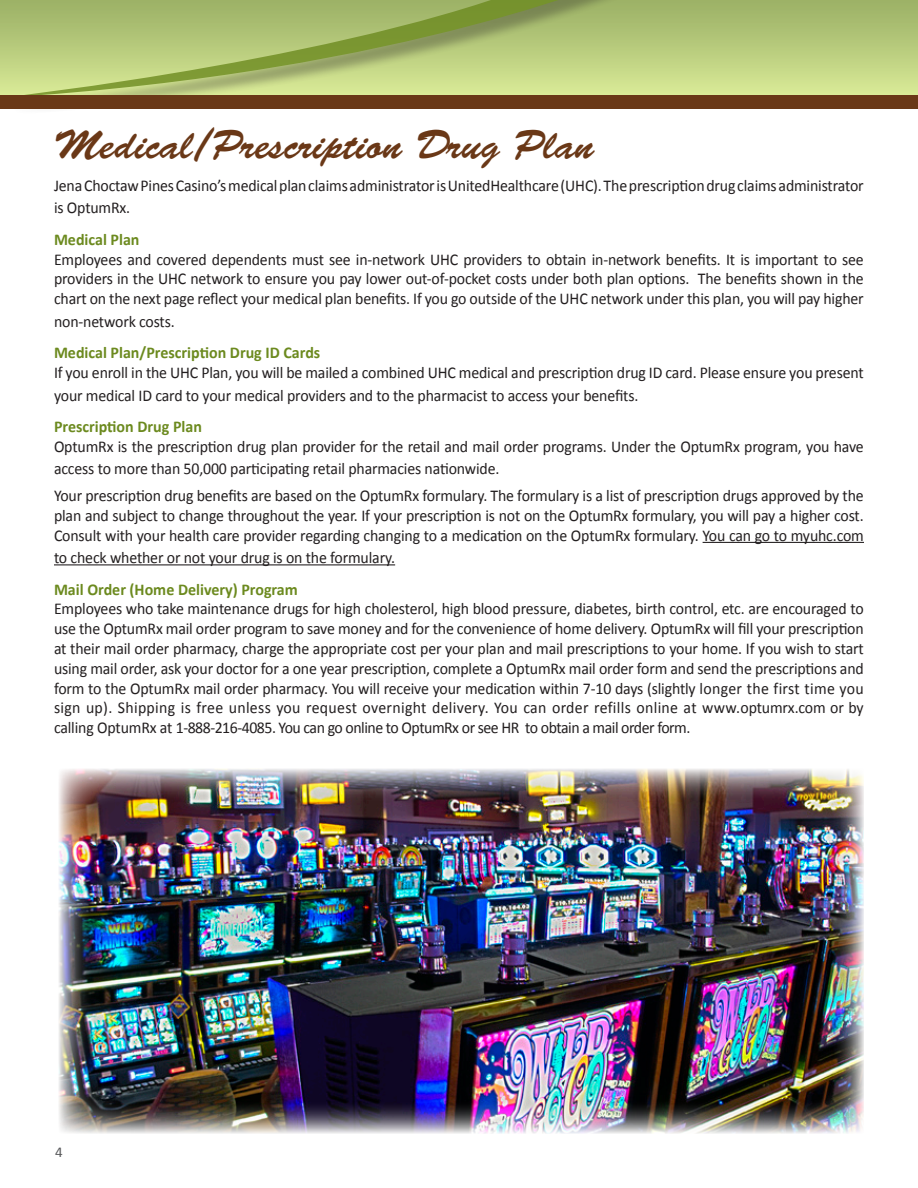
<style>
.page{position:relative;width:918px;height:1188px;background:#fff}
.page>*{position:absolute;margin:0;border:0;box-sizing:border-box;transform-origin:0 0}
.page_title{font:40.5px "Brush Script Std";color:#6a3817}
.body_text{font:16.5px/19.8px "Calibri";letter-spacing:-.01em;color:#231f20;scale:.96 1}
.sub_head_green{font:700 16.5px "Calibri";color:#6c8a1f}
.t1{font:15px "Calibri";color:#57585a}
</style>
<div class="page">
<div style="left:0;top:0;width:918px;height:96px;background:linear-gradient(to bottom,#99af64,#d8e996)"></div>
<div style="left:6px;top:0;width:644px;height:116px;background:#231f20;opacity:.39"></div>
<svg style="left:1px;top:0;width:633px;height:95px;background:#aec273"></svg>
<div style="left:0;top:95px;width:918px;height:13px;background:#6a3817"></div>
<hr style="left:703px;top:542px;width:161px;height:1px;background:#231f20">
<hr style="left:54px;top:564px;width:341px;height:1px;background:#231f20">
<img style="left:59px;top:769px;width:805px;height:365px">
<p class="page_title" style="left:54px;top:122px;width:542px">Medical/Prescription Drug Plan</p>
<p class="body_text" style="left:54px;top:174px;width:845px;line-height:22.5px">Jena Choctaw Pines Casino’s medical plan claims administrator is UnitedHealthcare (UHC). The prescription drug claims administrator is OptumRx.</p>
<p class="sub_head_green" style="left:54px;top:229px;width:87px">Medical Plan</p>
<p class="body_text" style="left:54px;top:249px;width:845px;text-align:justify">Employees and covered dependents must see in-network UHC providers to obtain in-network benefits. It is important to see providers in the UHC network to ensure you pay lower out-of-pocket costs under both plan options. The benefits shown in the chart on the next page reflect your medical plan benefits. If you go outside of the UHC network under this plan, you will pay higher</p>
<p class="body_text" style="left:54px;top:311px;width:127px">non-network costs.</p>
<p class="sub_head_green" style="left:54px;top:342px;width:268px">Medical Plan/Prescription Drug ID Cards</p>
<p class="body_text" style="left:54px;top:361px;width:845px;line-height:22.5px">If you enroll in the UHC Plan, you will be mailed a combined UHC medical and prescription drug ID card. Please ensure you present your medical ID card to your medical providers and to the pharmacist to access your benefits.</p>
<p class="sub_head_green" style="left:54px;top:416px;width:149px">Prescription Drug Plan</p>
<p class="body_text" style="left:54px;top:435px;width:845px;line-height:22.5px">OptumRx is the prescription drug plan provider for the retail and mail order programs. Under the OptumRx program, you have access to more than 50,000 participating retail pharmacies nationwide.</p>
<p class="body_text" style="left:54px;top:486px;width:845px;text-align:justify">Your prescription drug benefits are based on the OptumRx formulary. The formulary is a list of prescription drugs approved by the plan and subject to change throughout the year. If your prescription is not on the OptumRx formulary, you will pay a higher cost.<br>Consult with your health care provider regarding changing to a medication on the OptumRx formulary. You can go to myuhc.com</p>
<p class="body_text" style="left:54px;top:548px;width:357px">to check whether or not your drug is on the formulary.</p>
<p class="sub_head_green" style="left:54px;top:579px;width:245px">Mail Order (Home Delivery) Program</p>
<p class="body_text" style="left:54px;top:599px;width:845px;text-align:justify">Employees who take maintenance drugs for high cholesterol, high blood pressure, diabetes, birth control, etc. are encouraged to use the OptumRx mail order program to save money and for the convenience of home delivery. OptumRx will fill your prescription at their mail order pharmacy, charge the appropriate cost per your plan and mail prescriptions to your home. If you wish to start using mail order, ask your doctor for a one year prescription, complete a OptumRx mail order form and send the prescriptions and form to the OptumRx mail order pharmacy. You will receive your medication within 7-10 days (slightly longer the first time you sign up). Shipping is free unless you request overnight delivery. You can order refills online at www.optumrx.com or by calling OptumRx at 1-888-216-4085. You can go online to OptumRx or see HR to obtain a mail order form.</p>
<p class="t1" style="left:55px;top:1143px;width:9px">4</p>
</div>
